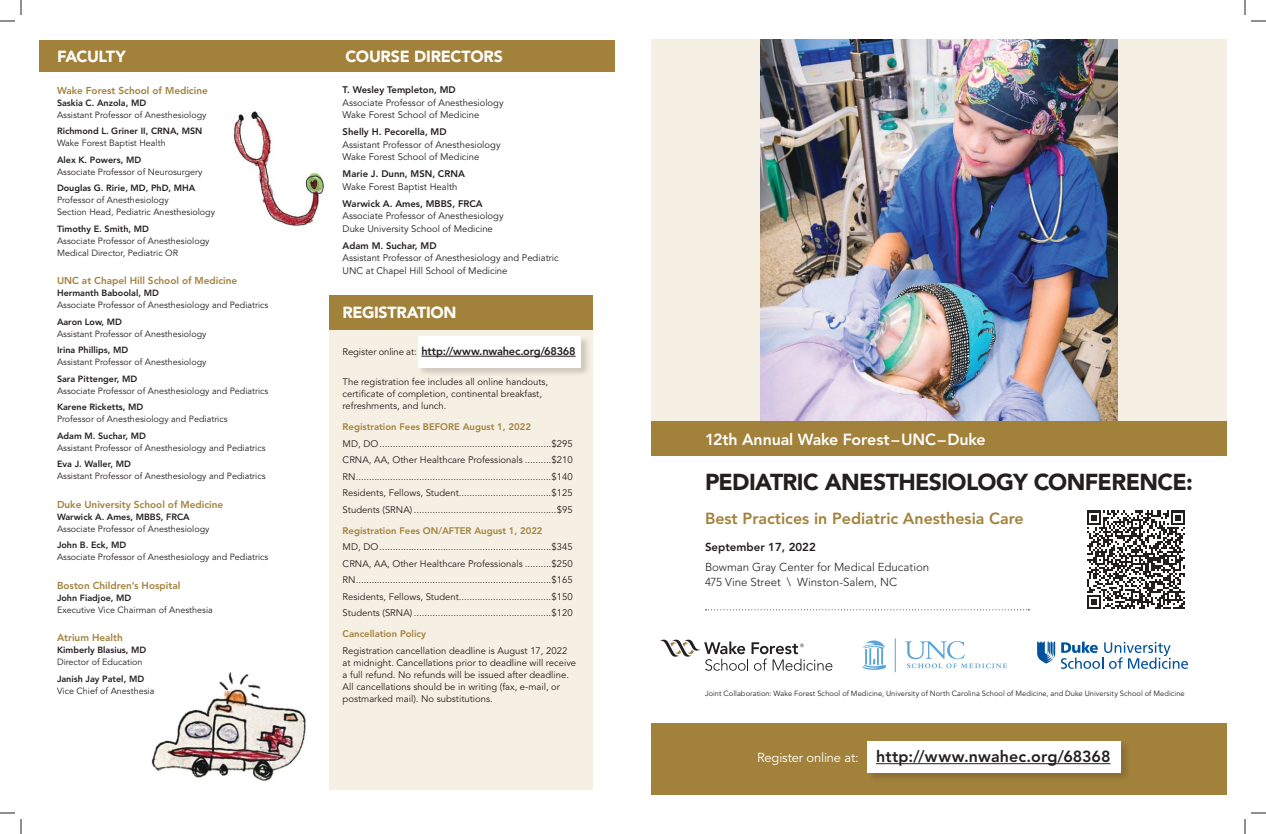
<style>
.page{position:relative;width:1266px;height:834px;background:#fff}
.page>*{position:absolute;margin:0;border:0;box-sizing:border-box;transform-origin:0 0}
.t1{font:900 22.9px "Avenir LT Std";letter-spacing:-.025em;color:#241f1f}
.t2{font:800 16px "Avenir LT Std";letter-spacing:.01em;color:#241f1f}
.t3{font:800 16px "Avenir LT Std";color:#a2813b}
.t4{font:800 16px "Avenir LT Std";letter-spacing:-.01em;color:#fff}
.t5{font:900 16px "Avenir LT Std";letter-spacing:-.02em;color:#fff}
.t6{font:900 16px "Avenir LT Std";letter-spacing:-.04em;color:#fff}
.t7{font:300 11.5px/15px "Avenir LT Std";color:#241f1f}
.t8{font:800 11.5px "Avenir LT Std";color:#241f1f}
.t9{font:800 11px "Avenir LT Std";letter-spacing:-.015em;color:#241f1f}
.t10{font:800 10px "Avenir LT Std";color:#a2813b}
.t11{font:9.5px/16.5px "Avenir LT Std";color:#241f1f}
.t12{font:800 9.5px "Avenir LT Std";color:#241f1f}
.t13{font:800 9.5px "Avenir LT Std";color:#a2813b}
.t14{font:9px/12px "Avenir LT Std";color:#241f1f}
.t15{font:800 9px "Avenir LT Std";color:#241f1f}
.t16{font:7.5px "Avenir LT Std";letter-spacing:.005em;color:#241f1f}
.s1{font-weight:400;font-size:9.5px}
.s2{font-weight:400;font-size:13px;color:#fff}
</style>
<div class="page">
<img style="left:233px;top:111px;width:91px;height:115px">
<img style="left:151px;top:672px;width:155px;height:109px">
<div style="left:39px;top:40px;width:576px;height:31px;background:#a2813b"></div>
<div style="left:651px;top:39px;width:576px;height:383px;background:#f6efe3"></div>
<img style="left:761px;top:39px;width:356px;height:383px">
<svg style="left:660px;top:639px;width:172px;height:32px"></svg>
<div style="left:651px;top:422px;width:576px;height:34px;background:#a2813b"></div>
<div style="left:651px;top:723px;width:576px;height:72px;background:#a2813b"></div>
<svg style="left:706px;top:609px;width:323px;height:1px"></svg>
<hr style="left:895px;top:638px;width:1px;height:34px;background:#5ca4d8">
<svg style="left:863px;top:641px;width:23px;height:29px"></svg>
<svg style="left:905px;top:641px;width:102px;height:27px"></svg>
<svg style="left:1061px;top:642px;width:127px;height:27px"></svg>
<svg style="left:1037px;top:642px;width:18px;height:22px"></svg>
<div style="left:867px;top:740px;width:264px;height:43px;background:#977838"></div>
<div style="left:868px;top:741px;width:253px;height:32px;background:#fff"></div>
<hr style="left:876px;top:763px;width:235px;height:1px;background:#241f1f">
<div style="left:329px;top:330px;width:264px;height:460px;background:#f6efe3"></div>
<div style="left:329px;top:295px;width:264px;height:35px;background:#a2813b"></div>
<div style="left:417px;top:335px;width:174px;height:42px;background:#241f1f;opacity:.2"></div>
<div style="left:418px;top:336px;width:163px;height:31px;background:#fff"></div>
<hr style="left:421px;top:356px;width:155px;height:1px;background:#241f1f">
<svg style="left:1087px;top:511px;width:98px;height:98px"></svg>
<svg style="left:0;top:0;width:22px;height:22px"></svg>
<svg style="left:0;top:812px;width:22px;height:22px"></svg>
<svg style="left:1244px;top:0;width:22px;height:22px"></svg>
<svg style="left:1244px;top:812px;width:22px;height:22px"></svg>
<h2 class="t6" style="left:57px;top:47px;width:70px">FACULTY</h2>
<h2 class="t5" style="left:346px;top:47px;width:159px">COURSE DIRECTORS</h2>
<p class="t10" style="left:57px;top:84px;width:152px">Wake Forest School of Medicine</p>
<p class="t15" style="left:57px;top:97px;width:91px">Saskia C. Anzola, MD</p>
<p class="t14" style="left:57px;top:109px;width:151px">Assistant Professor of Anesthesiology</p>
<p class="t15" style="left:57px;top:126px;width:147px">Richmond L. Griner II, CRNA, MSN</p>
<p class="t14" style="left:57px;top:138px;width:110px">Wake Forest Baptist Health</p>
<p class="t15" style="left:57px;top:154px;width:86px">Alex K. Powers, MD</p>
<p class="t14" style="left:57px;top:166px;width:147px">Associate Professor of Neurosurgery</p>
<p class="t15" style="left:57px;top:183px;width:140px">Douglas G. Ririe, MD, PhD, MHA</p>
<p class="t14" style="left:57px;top:195px;width:160px">Professor of Anesthesiology<br>Section Head, Pediatric Anesthesiology</p>
<p class="t15" style="left:57px;top:223px;width:94px">Timothy E. Smith, MD</p>
<p class="t14" style="left:57px;top:235px;width:154px">Associate Professor of Anesthesiology<br>Medical Director, Pediatric OR</p>
<p class="t10" style="left:57px;top:275px;width:182px">UNC at Chapel Hill School of Medicine</p>
<p class="t15" style="left:57px;top:288px;width:103px">Hermanth Baboolal, MD</p>
<p class="t14" style="left:57px;top:300px;width:213px">Associate Professor of Anesthesiology and Pediatrics</p>
<p class="t15" style="left:57px;top:316px;width:67px">Aaron Low, MD</p>
<p class="t14" style="left:57px;top:328px;width:151px">Assistant Professor of Anesthesiology</p>
<p class="t15" style="left:57px;top:345px;width:73px">Irina Phillips, MD</p>
<p class="t14" style="left:57px;top:357px;width:151px">Assistant Professor of Anesthesiology</p>
<p class="t15" style="left:57px;top:373px;width:82px">Sara Pittenger, MD</p>
<p class="t14" style="left:57px;top:385px;width:213px">Associate Professor of Anesthesiology and Pediatrics</p>
<p class="t15" style="left:57px;top:402px;width:88px">Karene Ricketts, MD</p>
<p class="t14" style="left:57px;top:413px;width:172px">Professor of Anesthesiology and Pediatrics</p>
<p class="t15" style="left:57px;top:430px;width:90px">Adam M. Suchar, MD</p>
<p class="t14" style="left:57px;top:442px;width:210px">Assistant Professor of Anesthesiology and Pediatrics</p>
<p class="t15" style="left:57px;top:459px;width:75px">Eva J. Waller, MD</p>
<p class="t14" style="left:57px;top:470px;width:210px">Assistant Professor of Anesthesiology and Pediatrics</p>
<p class="t10" style="left:57px;top:498px;width:168px">Duke University School of Medicine</p>
<p class="t15" style="left:57px;top:511px;width:134px">Warwick A. Ames, MBBS, FRCA</p>
<p class="t14" style="left:57px;top:523px;width:154px">Associate Professor of Anesthesiology</p>
<p class="t15" style="left:57px;top:540px;width:71px">John B. Eck, MD</p>
<p class="t14" style="left:57px;top:552px;width:213px">Associate Professor of Anesthesiology and Pediatrics</p>
<p class="t10" style="left:57px;top:579px;width:125px">Boston Children’s Hospital</p>
<p class="t15" style="left:57px;top:592px;width:76px">John Fiadjoe, MD</p>
<p class="t14" style="left:57px;top:604px;width:157px">Executive Vice Chairman of Anesthesia</p>
<p class="t10" style="left:57px;top:632px;width:67px">Atrium Health</p>
<p class="t15" style="left:57px;top:645px;width:91px">Kimberly Blasius, MD</p>
<p class="t14" style="left:57px;top:657px;width:87px">Director of Education</p>
<p class="t15" style="left:57px;top:673px;width:89px">Janish Jay Patel, MD</p>
<p class="t14" style="left:57px;top:685px;width:99px">Vice Chief of Anesthesia</p>
<p class="t12" style="left:343px;top:85px;width:115px">T. Wesley Templeton, MD</p>
<p class="t11" style="left:343px;top:97px;width:162px;line-height:12.5px">Associate Professor of Anesthesiology<br>Wake Forest School of Medicine</p>
<p class="t12" style="left:343px;top:127px;width:105px">Shelly H. Pecorella, MD</p>
<p class="t11" style="left:343px;top:139px;width:159px;line-height:12.5px">Assistant Professor of Anesthesiology<br>Wake Forest School of Medicine</p>
<p class="t12" style="left:343px;top:169px;width:124px">Marie J. Dunn, MSN, CRNA</p>
<p class="t11" style="left:343px;top:179px;width:116px">Wake Forest Baptist Health</p>
<p class="t12" style="left:343px;top:198px;width:142px">Warwick A. Ames, MBBS, FRCA</p>
<p class="t11" style="left:343px;top:210px;width:162px;line-height:12.5px">Associate Professor of Anesthesiology<br>Duke University School of Medicine</p>
<p class="t12" style="left:343px;top:240px;width:95px">Adam M. Suchar, MD</p>
<p class="t11" style="left:343px;top:252px;width:218px;line-height:12.5px">Assistant Professor of Anesthesiology and Pediatric<br>UNC at Chapel Hill School of Medicine</p>
<h2 class="t5" style="left:343px;top:302px;width:115px">REGISTRATION</h2>
<p class="t9" style="left:343px;top:345px;width:234px"><span class="s1">Register online at:</span> http://www.nwahec.org/68368</p>
<p class="t11" style="left:343px;top:376px;width:207px;line-height:12px">The registration fee includes all online handouts, certificate of completion, continental breakfast, refreshments, and lunch.</p>
<p class="t13" style="left:343px;top:421px;width:190px">Registration Fees BEFORE August 1, 2022</p>
<p class="t11" style="left:343px;top:435px;width:232px;text-align:justify">MD, DO.................................................................$295<br>CRNA, AA, Other Healthcare Professionals ..........$210<br>RN..........................................................................$140<br>Residents, Fellows, Student...................................$125<br>Students (SRNA) ......................................................$95</p>
<p class="t13" style="left:343px;top:525px;width:201px">Registration Fees ON/AFTER August 1, 2022</p>
<p class="t11" style="left:343px;top:539px;width:232px;text-align:justify">MD, DO.................................................................$345<br>CRNA, AA, Other Healthcare Professionals ..........$250<br>RN..........................................................................$165<br>Residents, Fellows, Student...................................$150<br>Students (SRNA) ....................................................$120</p>
<p class="t13" style="left:343px;top:628px;width:85px">Cancellation Policy</p>
<p class="t11" style="left:343px;top:645px;width:235px;line-height:12px">Registration cancellation deadline is August 17, 2022 at midnight. Cancellations prior to deadline will receive a full refund. No refunds will be issued after deadline.<br>All cancellations should be in writing (fax, e-mail, or postmarked mail). No substitutions.</p>
<h2 class="t4" style="left:705px;top:430px;width:282px">12th Annual Wake Forest–UNC–Duke</h2>
<h1 class="t1" style="left:705px;top:468px;width:490px">PEDIATRIC ANESTHESIOLOGY CONFERENCE:</h1>
<h2 class="t3" style="left:705px;top:509px;width:320px">Best Practices in Pediatric Anesthesia Care</h2>
<p class="t8" style="left:705px;top:540px;width:112px">September 17, 2022</p>
<p class="t7" style="left:705px;top:559px;width:226px">Bowman Gray Center for Medical Education<br>475 Vine Street \ Winston-Salem, NC</p>
<p class="t16" style="left:705px;top:689px;width:481px">Joint Collaboration: Wake Forest School of Medicine, University of North Carolina School of Medicine, and Duke University School of Medicine</p>
<h2 class="t2" style="left:757px;top:747px;width:355px"><span class="s2">Register online at:</span> http://www.nwahec.org/68368</h2>
</div>
